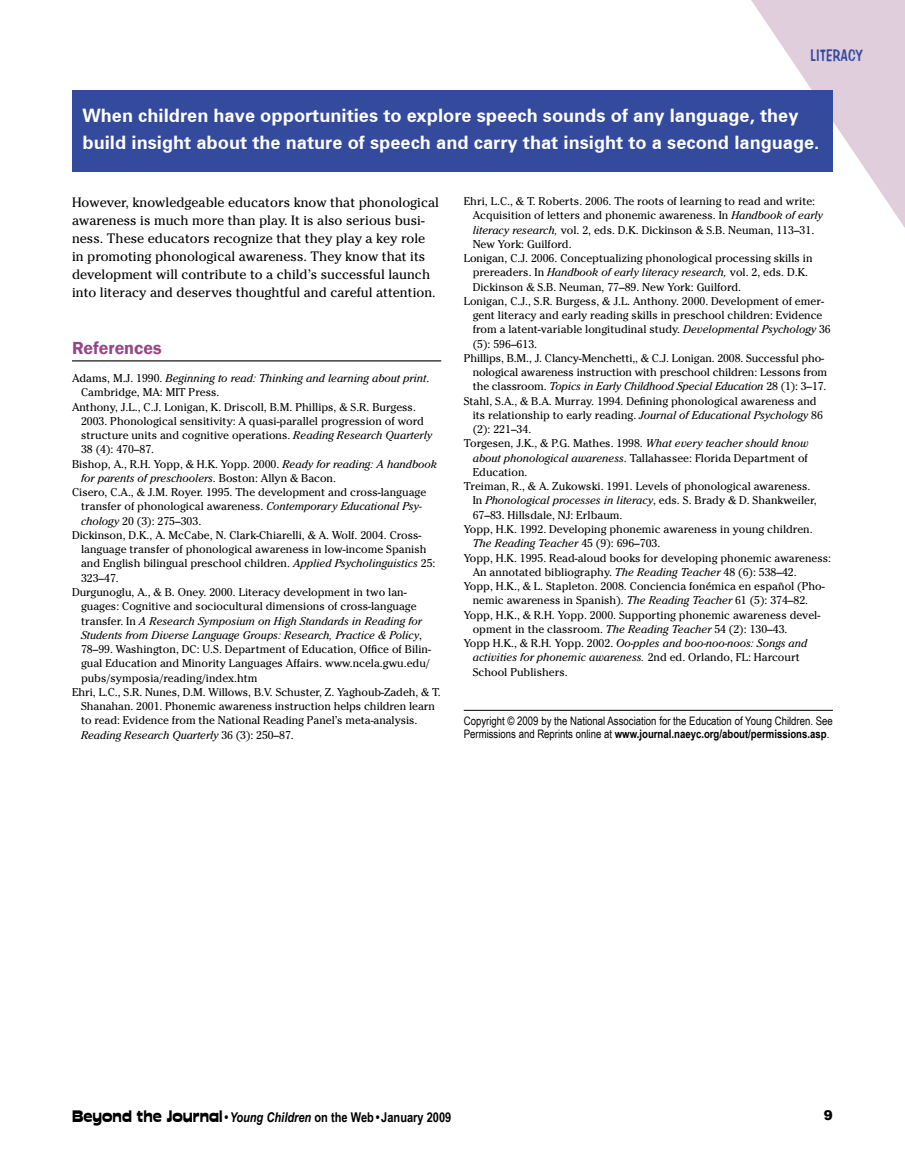
<style>
.page{position:relative;width:905px;height:1175px;background:#fff}
.page>*{position:absolute;margin:0;border:0;box-sizing:border-box;transform-origin:0 0}
.t1{font:700 18.6px/27px "Zurich BT";color:#fff}
.t2{font:600 18px "Franklin Gothic";color:#954584}
.t3{font:16.65px "Impress BT";letter-spacing:.025em;color:#334a9d;scale:.73 1}
.t4{font:13.5px/18px "Cheltenham";color:#000}
.t5{font:700 13.5px "Arial Narrow";color:#000}
.t6{font:900 13.5px "Arial";color:#000}
.t7{font:11.7px/13.5px "Arial Narrow";color:#000}
.t8{font:11.25px "Cheltenham";color:#000}
.t9{font:italic 11.25px "Cheltenham";color:#000}
.s1{font-style:normal}
.s2{font-style:italic}
.s3{font-weight:700}
.s4{font-family:"Cuckoo";font-weight:400;font-size:16.5px}
</style>
<div class="page">
<svg style="left:751px;top:0;width:153px;height:226px"></svg>
<hr style="left:72px;top:360px;width:369px;height:1px;background:#000">
<hr style="left:464px;top:710px;width:368px;height:1px;background:#000">
<div style="left:72px;top:90px;width:760px;height:81px;background:#334a9d"></div>
<h3 class="t3" style="left:810px;top:45px;width:73px">LITERACY</h3>
<h1 class="t1" style="left:82px;top:102px;width:738px">When children have opportunities to explore speech sounds of any language, they build insight about the nature of speech and carry that insight to a second language.</h1>
<p class="t4" style="left:72px;top:194px;width:368px">However, knowledgeable educators know that phonological awareness is much more than play. It is also serious busi&shy;ness. These educators recognize that they play a key role in promoting phonological awareness. They know that its development will contribute to a child’s successful launch into literacy and deserves thoughtful and careful attention.</p>
<h2 class="t2" style="left:72px;top:337px;width:91px">References</h2>
<p class="t9" style="left:72px;top:371px;width:359px"><span class="s1">Adams, M.J. 1990.</span> Beginning to read: Thinking and learning about print<span class="s1">.</span></p>
<p class="t8" style="left:81px;top:386px;width:140px">Cambridge, MA: MIT Press.</p>
<p class="t8" style="left:72px;top:400px;width:345px">Anthony, J.L., C.J. Lonigan, K. Driscoll, B.M. Phillips, &amp; S.R. Burgess.</p>
<p class="t8" style="left:81px;top:414px;width:344px">2003. Phonological sensitivity: A quasi-parallel progression of word</p>
<p class="t8" style="left:81px;top:428px;width:353px">structure units and cognitive operations. <span class="s2">Reading Research Quarterly</span></p>
<p class="t8" style="left:81px;top:443px;width:75px">38 (4): 470–87.</p>
<p class="t8" style="left:72px;top:457px;width:366px">Bishop, A., R.H. Yopp, &amp; H.K. Yopp. 2000. <span class="s2">Ready for reading: A handbook</span></p>
<p class="t9" style="left:81px;top:471px;width:256px">for parents of preschoolers<span class="s1">. Boston: Allyn &amp; Bacon.</span></p>
<p class="t8" style="left:72px;top:485px;width:356px">Cisero, C.A., &amp; J.M. Royer. 1995. The development and cross-language</p>
<p class="t8" style="left:81px;top:500px;width:342px">transfer of phonological awareness. <span class="s2">Contemporary Educational Psy-</span></p>
<p class="t8" style="left:81px;top:514px;width:122px"><span class="s2">chology</span> 20 (3): 275–303.</p>
<p class="t8" style="left:72px;top:528px;width:351px">Dickinson, D.K., A. McCabe, N. Clark-Chiarelli, &amp; A. Wolf. 2004. Cross-</p>
<p class="t8" style="left:81px;top:543px;width:347px">language transfer of phonological awareness in low-income Spanish</p>
<p class="t8" style="left:81px;top:557px;width:356px">and English bilingual preschool children. <span class="s2">Applied Psycholinguistics</span> 25:</p>
<p class="t8" style="left:81px;top:571px;width:39px">323–47.</p>
<p class="t8" style="left:72px;top:585px;width:336px">Durgunoglu, A., &amp; B. Oney. 2000. Literacy development in two lan-</p>
<p class="t8" style="left:81px;top:600px;width:337px">guages: Cognitive and sociocultural dimensions of cross-language</p>
<p class="t9" style="left:81px;top:614px;width:342px"><span class="s1">transfer. In</span> A Research Symposium on High Standards in Reading for</p>
<p class="t9" style="left:81px;top:628px;width:342px">Students from Diverse Language Groups: Research, Practice &amp; Policy<span class="s1">,</span></p>
<p class="t8" style="left:81px;top:642px;width:351px">78–99. Washington, DC: U.S. Department of Education, Office of Bilin-</p>
<p class="t8" style="left:81px;top:657px;width:350px">gual Education and Minority Languages Affairs. www.ncela.gwu.edu/</p>
<p class="t8" style="left:81px;top:671px;width:178px">pubs/symposia/reading/index.htm</p>
<p class="t8" style="left:72px;top:685px;width:370px">Ehri, L.C., S.R. Nunes, D.M. Willows, B.V. Schuster, Z. Yaghoub-Zadeh, &amp; T.</p>
<p class="t8" style="left:81px;top:699px;width:355px">Shanahan. 2001. Phonemic awareness instruction helps children learn</p>
<p class="t8" style="left:81px;top:714px;width:338px">to read: Evidence from the National Reading Panel’s meta-analysis.</p>
<p class="t9" style="left:81px;top:728px;width:214px">Reading Research Quarterly <span class="s1">36 (3): 250–87.</span></p>
<p class="t8" style="left:464px;top:194px;width:353px">Ehri, L.C., &amp; T. Roberts. 2006. The roots of learning to read and write:</p>
<p class="t8" style="left:472px;top:209px;width:352px">Acquisition of letters and phonemic awareness. In <span class="s2">Handbook of early</span></p>
<p class="t8" style="left:472px;top:223px;width:343px"><span class="s2">literacy research,</span> vol. 2, eds. D.K. Dickinson &amp; S.B. Neuman, 113–31.</p>
<p class="t8" style="left:472px;top:237px;width:100px">New York: Guilford.</p>
<p class="t8" style="left:464px;top:251px;width:350px">Lonigan, C.J. 2006. Conceptualizing phonological processing skills in</p>
<p class="t9" style="left:472px;top:266px;width:337px"><span class="s1">prereaders. In</span> Handbook of early literacy research, <span class="s1">vol. 2, eds. D.K.</span></p>
<p class="t8" style="left:472px;top:280px;width:270px">Dickinson &amp; S.B. Neuman, 77–89. New York: Guilford.</p>
<p class="t8" style="left:464px;top:294px;width:362px">Lonigan, C.J., S.R. Burgess, &amp; J.L. Anthony. 2000. Development of emer-</p>
<p class="t8" style="left:472px;top:308px;width:351px">gent literacy and early reading skills in preschool children: Evidence</p>
<p class="t8" style="left:472px;top:323px;width:359px">from a latent-variable longitudinal study. <span class="s2">Developmental Psychology</span> 36</p>
<p class="t8" style="left:472px;top:337px;width:66px">(5): 596–613.</p>
<p class="t8" style="left:464px;top:351px;width:362px">Phillips, B.M., J. Clancy-Menchetti,, &amp; C.J. Lonigan. 2008. Successful pho-</p>
<p class="t8" style="left:472px;top:366px;width:356px">nological awareness instruction with preschool children: Lessons from</p>
<p class="t9" style="left:472px;top:380px;width:355px"><span class="s1">the classroom.</span> Topics in Early Childhood Special Education <span class="s1">28 (1): 3–17.</span></p>
<p class="t8" style="left:464px;top:394px;width:354px">Stahl, S.A., &amp; B.A. Murray. 1994. Defining phonological awareness and</p>
<p class="t8" style="left:472px;top:408px;width:351px">its relationship to early reading. <span class="s2">Journal of Educational Psychology</span> 86</p>
<p class="t8" style="left:472px;top:423px;width:60px">(2): 221–34.</p>
<p class="t8" style="left:464px;top:437px;width:346px">Torgesen, J.K., &amp; P.G. Mathes. 1998. <span class="s2">What every teacher should know</span></p>
<p class="t8" style="left:472px;top:451px;width:337px"><span class="s2">about phonological awareness</span>. Tallahassee: Florida Department of</p>
<p class="t8" style="left:472px;top:465px;width:56px">Education.</p>
<p class="t8" style="left:464px;top:480px;width:348px">Treiman, R., &amp; A. Zukowski. 1991. Levels of phonological awareness.</p>
<p class="t9" style="left:472px;top:494px;width:345px"><span class="s1">In</span> Phonological processes in literacy<span class="s1">, eds. S. Brady &amp; D. Shankweiler,</span></p>
<p class="t8" style="left:472px;top:508px;width:151px">67–83. Hillsdale, NJ: Erlbaum.</p>
<p class="t8" style="left:464px;top:522px;width:350px">Yopp, H.K. 1992. Developing phonemic awareness in young children.</p>
<p class="t9" style="left:472px;top:537px;width:189px">The Reading Teacher <span class="s1">45 (9): 696–703.</span></p>
<p class="t8" style="left:464px;top:551px;width:369px">Yopp, H.K. 1995. Read-aloud books for developing phonemic awareness:</p>
<p class="t8" style="left:472px;top:565px;width:325px">An annotated bibliography. <span class="s2">The Reading Teacher</span> 48 (6): 538–42.</p>
<p class="t8" style="left:464px;top:579px;width:362px">Yopp, H.K., &amp; L. Stapleton. 2008. Conciencia fonémica en español (Pho-</p>
<p class="t8" style="left:472px;top:594px;width:337px">nemic awareness in Spanish). <span class="s2">The Reading Teacher</span> 61 (5): 374–82.</p>
<p class="t8" style="left:464px;top:608px;width:358px">Yopp, H.K., &amp; R.H. Yopp. 2000. Supporting phonemic awareness devel-</p>
<p class="t8" style="left:472px;top:622px;width:316px">opment in the classroom. <span class="s2">The Reading Teacher</span> 54 (2): 130–43.</p>
<p class="t9" style="left:464px;top:636px;width:345px"><span class="s1">Yopp H.K., &amp; R.H. Yopp. 2002.</span> Oo-pples and boo-noo-noos: Songs and</p>
<p class="t9" style="left:472px;top:651px;width:329px">activities for phonemic awareness. <span class="s1">2nd ed. Orlando, FL: Harcourt</span></p>
<p class="t8" style="left:472px;top:665px;width:96px">School Publishers.</p>
<p class="t7" style="left:464px;top:713px;width:371px">Copyright © 2009 by the National Association for the Education of Young Children. See<br>Permissions and Reprints online at <span class="s3">www.journal.naeyc.org/about/permissions.asp</span>.</p>
<p class="t5" style="left:72px;top:1107px;width:381px"><span class="s4">Beyond the Journal</span> • <span class="s2">Young Children</span> on the Web • January 2009</p>
<p class="t6" style="left:823px;top:1105px;width:11px">9</p>
</div>
